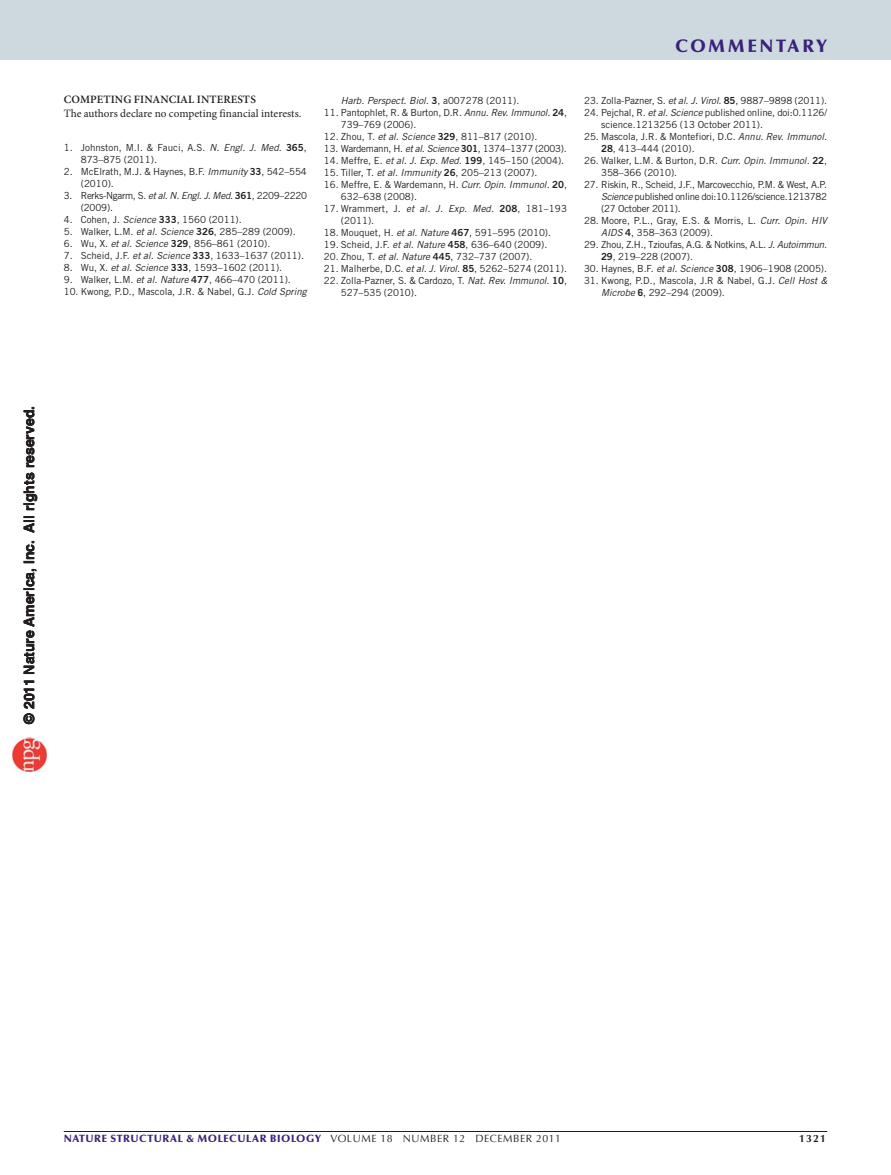
<style>
.page{position:relative;width:891px;height:1175px;background:#fff}
.page>*{position:absolute;margin:0;border:0;box-sizing:border-box;transform-origin:0 0}
.t1{font:900 18px "Optima LT Std";letter-spacing:.15em;color:#3a227b}
.t2{font:700 14.1px "Helvetica LT Std";color:#231f20}
.t3{font:11.25px "Minion Pro";color:#231f20}
.t4{font:600 11.25px "Minion Pro";letter-spacing:.01em;color:#231f20}
.t5{font:900 10.5px "Optima LT Std";letter-spacing:.05em;color:#3a227b}
.t6{font:10.5px "Optima LT Std";color:#231f20}
.t7{font:700 10.5px "Optima LT Std";color:#231f20}
.t8{font:9.75px/12px "Trade Gothic LT Std";letter-spacing:-.005em;color:#231f20}
.t9{font:9.75px/12px "Trade Gothic LT Std";letter-spacing:-.025em;color:#231f20}
.t10{font:9.75px/12px "Trade Gothic LT Std";letter-spacing:-.03em;color:#231f20}
.t11{font:italic 9.75px "Trade Gothic LT Std";letter-spacing:-.005em;color:#231f20}
.s1{font-style:italic}
.s2{font-family:"Trade Gothic LT Std Bd 2"}
.s3{font-family:"Trade Gothic LT Std Bd 2";font-style:normal}
.s4{font-style:normal}
.s5{font-weight:700}
.s6{font-style:inherit}
.s7{font-weight:400;color:#231f20}
</style>
<div class="page">
<hr style="left:64px;top:1131px;width:763px;height:1px;background:#231f20">
<div style="left:0;top:0;width:891px;height:60px;background:#cdd8df"></div>
<img style="left:12px;top:738px;width:34px;height:34px">
<p class="t4" style="left:64px;top:93px;width:194px">COMPETING FINANCIAL INTERESTS</p>
<p class="t3" style="left:64px;top:106px;width:239px">The authors declare no competing financial interests.</p>
<p class="t8" style="left:81px;top:142px;width:228px;text-indent:-17px">1. Johnston, M.I. &amp; Fauci, A.S. <span class="s1">N. Engl. J. Med.</span> <span class="s2">365</span>,<br>873–875 (2011).</p>
<p class="t8" style="left:81px;top:166px;width:228px;text-indent:-17px">2. McElrath, M.J. &amp; Haynes, B.F. <span class="s1">Immunity</span> <span class="s2">33</span>, 542–554 (2010).</p>
<p class="t10" style="left:81px;top:190px;width:228px;text-indent:-17px">3. Rerks-Ngarm, S. <span class="s1">et al. N. Engl. J. Med.</span> <span class="s2">361</span>, 2209–2220 (2009).</p>
<p class="t8" style="left:64px;top:214px;width:180px">4. Cohen, J. <span class="s1">Science</span> <span class="s2">333</span>, 1560 (2011).</p>
<p class="t8" style="left:64px;top:226px;width:234px">5. Walker, L.M. <span class="s1">et al. Science</span> <span class="s2">326</span>, 285–289 (2009).</p>
<p class="t8" style="left:64px;top:238px;width:208px">6. Wu, X. <span class="s1">et al. Science</span> <span class="s2">329</span>, 856–861 (2010).</p>
<p class="t8" style="left:64px;top:250px;width:242px">7. Scheid, J.F. <span class="s1">et al. Science</span> <span class="s2">333</span>, 1633–1637 (2011).</p>
<p class="t8" style="left:64px;top:262px;width:220px">8. Wu, X. <span class="s1">et al. Science</span> <span class="s2">333</span>, 1593–1602 (2011).</p>
<p class="t8" style="left:64px;top:274px;width:229px">9. Walker, L.M. <span class="s1">et al. Nature</span> <span class="s2">477</span>, 466–470 (2011).</p>
<p class="t8" style="left:64px;top:286px;width:245px">10. Kwong, P.D., Mascola, J.R. &amp; Nabel, G.J. <span class="s1">Cold Spring</span></p>
<p class="t11" style="left:341px;top:94px;width:180px">Harb. Perspect. Biol. <span class="s3">3</span><span class="s4">, a007278 (2011).</span></p>
<p class="t8" style="left:341px;top:106px;width:228px;text-indent:-17px">11. Pantophlet, R. &amp; Burton, D.R. <span class="s1">Annu. Rev. Immunol.</span> <span class="s2">24</span>,<br>739–769 (2006).</p>
<p class="t8" style="left:324px;top:130px;width:215px">12. Zhou, T. <span class="s1">et al. Science</span> <span class="s2">329</span>, 811–817 (2010).</p>
<p class="t9" style="left:324px;top:142px;width:245px">13. Wardemann, H. <span class="s1">et al. Science</span> <span class="s2">301</span>, 1374–1377 (2003).</p>
<p class="t8" style="left:324px;top:154px;width:242px">14. Meffre, E. <span class="s1">et al. J. Exp. Med.</span> <span class="s2">199</span>, 145–150 (2004).</p>
<p class="t8" style="left:324px;top:166px;width:215px">15. Tiller, T. <span class="s1">et al. Immunity</span> <span class="s2">26</span>, 205–213 (2007).</p>
<p class="t8" style="left:341px;top:178px;width:228px;text-indent:-17px">16. Meffre, E. &amp; Wardemann, H. <span class="s1">Curr. Opin. Immunol.</span> <span class="s2">20</span>,<br>632–638 (2008).</p>
<p class="t8" style="left:341px;top:202px;width:228px;text-indent:-17px">17. Wrammert, J. <span class="s1">et al. J. Exp. Med.</span> <span class="s2">208</span>, 181–193 (2011).</p>
<p class="t8" style="left:324px;top:226px;width:229px">18. Mouquet, H. <span class="s1">et al. Nature</span> <span class="s2">467</span>, 591–595 (2010).</p>
<p class="t8" style="left:324px;top:238px;width:225px">19. Scheid, J.F. <span class="s1">et al. Nature</span> <span class="s2">458</span>, 636–640 (2009).</p>
<p class="t8" style="left:324px;top:250px;width:210px">20. Zhou, T. <span class="s1">et al. Nature</span> <span class="s2">445</span>, 732–737 (2007).</p>
<p class="t8" style="left:324px;top:262px;width:245px">21. Malherbe, D.C. <span class="s1">et al. J. Virol.</span> <span class="s2">85</span>, 5262–5274 (2011).</p>
<p class="t8" style="left:341px;top:274px;width:228px;text-indent:-17px">22. Zolla-Pazner, S. &amp; Cardozo, T. <span class="s1">Nat. Rev. Immunol.</span> <span class="s2">10</span>,<br>527–535 (2010).</p>
<h1 class="t1" style="left:675px;top:36px;width:154px">COMMENTARY</h1>
<p class="t8" style="left:584px;top:94px;width:245px">23. Zolla-Pazner, S. <span class="s1">et al. J. Virol.</span> <span class="s2">85</span>, 9887–9898 (2011).</p>
<p class="t8" style="left:601px;top:106px;width:228px;text-indent:-17px">24. Pejchal, R. <span class="s1">et al. Science</span> published online, doi:0.1126/ science.1213256 (13 October 2011).</p>
<p class="t8" style="left:601px;top:130px;width:227px;text-indent:-17px">25. Mascola, J.R. &amp; Montefiori, D.C. <span class="s1">Annu. Rev. Immunol.<br></span><span class="s2">28</span>, 413–444 (2010).</p>
<p class="t8" style="left:601px;top:154px;width:228px;text-indent:-17px">26. Walker, L.M. &amp; Burton, D.R. <span class="s1">Curr. Opin. Immunol.</span> <span class="s2">22</span>,<br>358–366 (2010).</p>
<p class="t8" style="left:601px;top:178px;width:228px;text-align:justify;text-indent:-17px">27. Riskin, R., Scheid, J.F., Marcovecchio, P.M. &amp; West, A.P.<br><span class="s1">Science</span> published online doi:10.1126/science.1213782 (27 October 2011).</p>
<p class="t8" style="left:601px;top:214px;width:227px;text-indent:-17px">28. Moore, P.L., Gray, E.S. &amp; Morris, L. <span class="s1">Curr. Opin. HIV<br>AIDS</span> <span class="s2">4</span>, 358–363 (2009).</p>
<p class="t9" style="left:601px;top:238px;width:228px;text-indent:-17px">29. Zhou, Z.H., Tzioufas, A.G. &amp; Notkins, A.L. <span class="s1">J. Autoimmun.<br></span><span class="s2">29</span>, 219–228 (2007).</p>
<p class="t8" style="left:584px;top:262px;width:245px">30. Haynes, B.F. <span class="s1">et al. Science</span> <span class="s2">308</span>, 1906–1908 (2005).</p>
<p class="t8" style="left:601px;top:274px;width:228px;text-indent:-17px">31. Kwong, P.D., Mascola, J.R &amp; Nabel, G.J. <span class="s1">Cell Host &amp;<br>Microbe</span> <span class="s5">6</span>, 292–294 (2009).</p>
<h2 class="t2" style="left:21px;top:723px;width:319px;rotate:-90deg">© 201<span class="s6">1</span> Nature America, Inc. All rights reserved.</h2>
<p class="t5" style="left:64px;top:1132px;width:442px">NATURE STRUCTURAL &amp; MOLECULAR BIOLOGY <span class="s7">VOLUME 18 NUMBER 12 DECEMBER</span></p>
<p class="t6" style="left:536px;top:1132px;width:26px">2011</p>
<p class="t7" style="left:799px;top:1132px;width:28px">1321</p>
</div>
